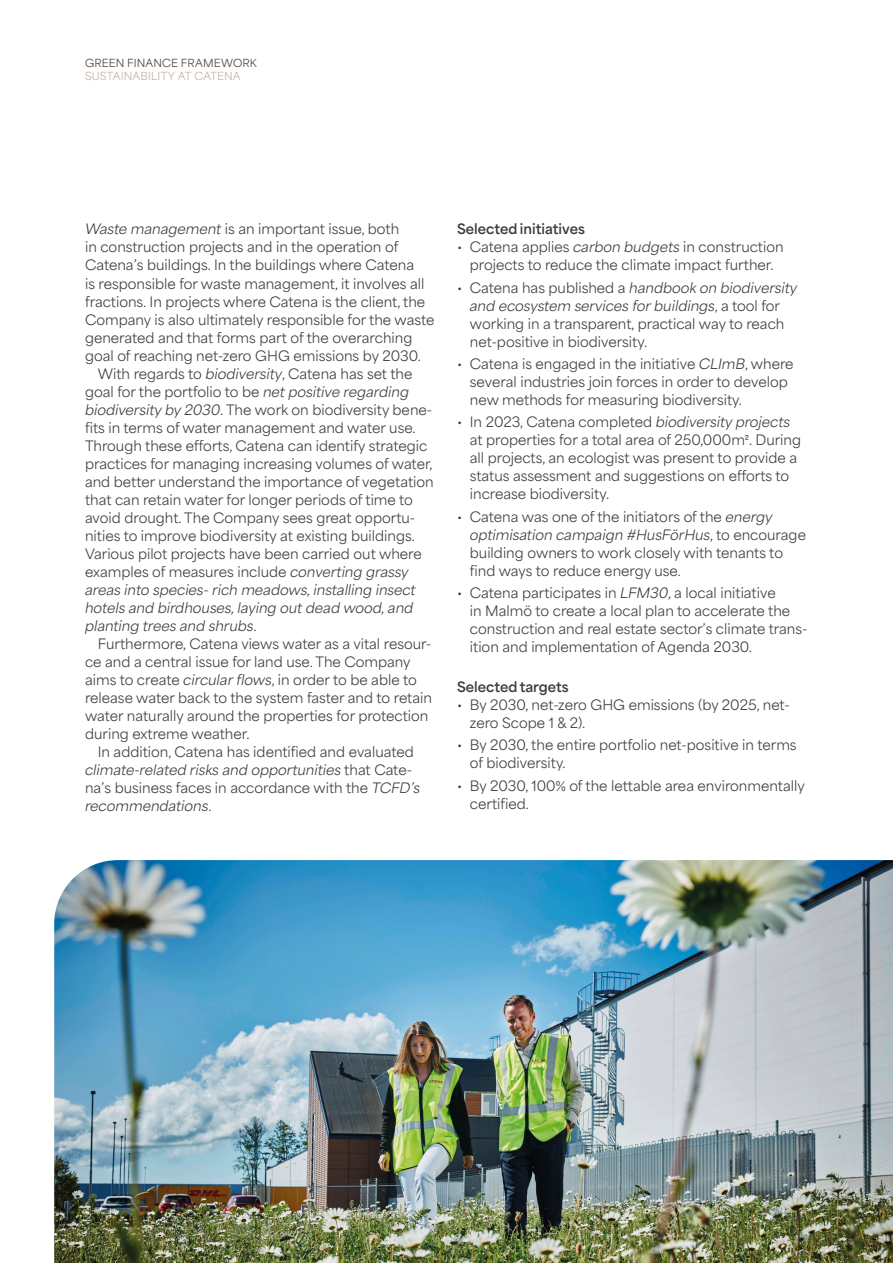
<style>
.page{position:relative;width:893px;height:1263px;background:#fff}
.page>*{position:absolute;margin:0;border:0;box-sizing:border-box;transform-origin:0 0}
.Brödtext{font:13.5px/18px "Area Normal";color:#3d3d3c}
.Mellis_1{font:700 13.5px "Area Normal";color:#3d3d3c}
.Huvudrubrik{font:10.5px "Area Normal";letter-spacing:.015em;color:#c1b0a3}
.Huvudrubrik-2{font:10.5px "Area Normal";letter-spacing:.015em;color:#4c3d33}
.Flagga_2_a_raden{font:100 10.5px "Area Normal";color:#3d3d3c}
.t1{font:100 10.5px "Area Normal";color:#fff}
.s1{font-style:italic}
</style>
<div class="page">
<img style="left:54px;top:860px;width:839px;height:403px">
<p class="Huvudrubrik-2" style="left:85px;top:53px;width:173px">GREEN FINANCE FRAMEWORK</p>
<p class="Huvudrubrik" style="left:85px;top:67px;width:157px">SUSTAINABILITY AT CATENA</p>
<p class="Brödtext" style="left:85px;top:219px;width:351px"><span class="s1">Waste management</span> is an important issue, both<br>in construction projects and in the operation of Catena’s buildings. In the buildings where Catena<br>is responsible for waste management, it involves all fractions. In projects where Catena is the client, the Company is also ultimately responsible for the waste generated and that forms part of the overarching goal of reaching net-zero GHG emissions by 2030.</p>
<p class="Brödtext" style="left:85px;top:363px;width:350px;text-indent:13px">With regards to <span class="s1">biodiversity</span>, Catena has set the goal for the portfolio to be <span class="s1">net positive regarding biodiversity by 2030</span>. The work on biodiversity bene&shy;fits in terms of water management and water use.<br>Through these efforts, Catena can identify strategic practices for managing increasing volumes of water, and better understand the importance of vegetation that can retain water for longer periods of time to avoid drought. The Company sees great opportu&shy;nities to improve biodiversity at existing buildings.<br>Various pilot projects have been carried out where examples of measures include <span class="s1">converting grassy areas into species- rich meadows, installing insect hotels and birdhouses, laying out dead wood, and planting trees and shrubs</span>.</p>
<p class="Brödtext" style="left:85px;top:633px;width:348px;text-indent:13px">Furthermore, Catena views water as a vital resour&shy;ce and a central issue for land use. The Company aims to create <span class="s1">circular flows</span>, in order to be able to release water back to the system faster and to retain water naturally around the properties for protection during extreme weather.</p>
<p class="Brödtext" style="left:85px;top:741px;width:337px;text-indent:13px">In addition, Catena has identified and evaluated <span class="s1">climate-related risks and opportunities</span> that Cate&shy;na’s business faces in accordance with the <span class="s1">TCFD’s recommendations</span>.</p>
<p class="Mellis_1" style="left:457px;top:217px;width:129px">Selected initiatives</p>
<p class="Brödtext" style="left:457px;top:237px;width:328px;text-align:center">• Catena applies <span class="s1">carbon budgets</span> in construction projects to reduce the climate impact further.</p>
<p class="Brödtext" style="left:470px;top:277px;width:329px;text-indent:-13px">• Catena has published a <span class="s1">handbook on biodiversity and ecosystem services for buildings</span>, a tool for working in a transparent, practical way to reach net-positive in biodiversity.</p>
<p class="Brödtext" style="left:470px;top:353px;width:325px;text-indent:-13px">• Catena is engaged in the initiative <span class="s1">CLImB</span>, where several industries join forces in order to develop new methods for measuring biodiversity.</p>
<p class="Brödtext" style="left:470px;top:411px;width:333px;text-indent:-13px">• In 2023, Catena completed <span class="s1">biodiversity projects </span>at properties for a total area of 250,000m2. During all projects, an ecologist was present to provide a status assessment and suggestions on efforts to increase biodiversity.</p>
<p class="Brödtext" style="left:470px;top:506px;width:338px;text-indent:-13px">• Catena was one of the initiators of the <span class="s1">energy optimisation campaign #HusFörHus</span>, to encourage building owners to work closely with tenants to find ways to reduce energy use.</p>
<p class="Brödtext" style="left:470px;top:582px;width:339px;text-indent:-13px">• Catena participates in <span class="s1">LFM30</span>, a local initiative<br>in Malmö to create a local plan to accelerate the construction and real estate sector’s climate trans&shy;ition and implementation of Agenda 2030.</p>
<p class="Mellis_1" style="left:457px;top:675px;width:113px">Selected targets</p>
<p class="Brödtext" style="left:470px;top:694px;width:322px;text-indent:-13px">• By 2030, net-zero GHG emissions (by 2025, net&shy;zero Scope 1 &amp; 2).</p>
<p class="Brödtext" style="left:470px;top:734px;width:328px;text-indent:-13px">• By 2030, the entire portfolio net-positive in terms of biodiversity.</p>
<p class="Brödtext" style="left:470px;top:775px;width:336px;text-indent:-13px">• By 2030, 100% of the lettable area environmentally certified.</p>
<p class="t1" style="left:85px;top:1208px;width:9px">2</p>
<p class="Flagga_2_a_raden" style="left:763px;top:1208px;width:47px">CATENA</p>
</div>
